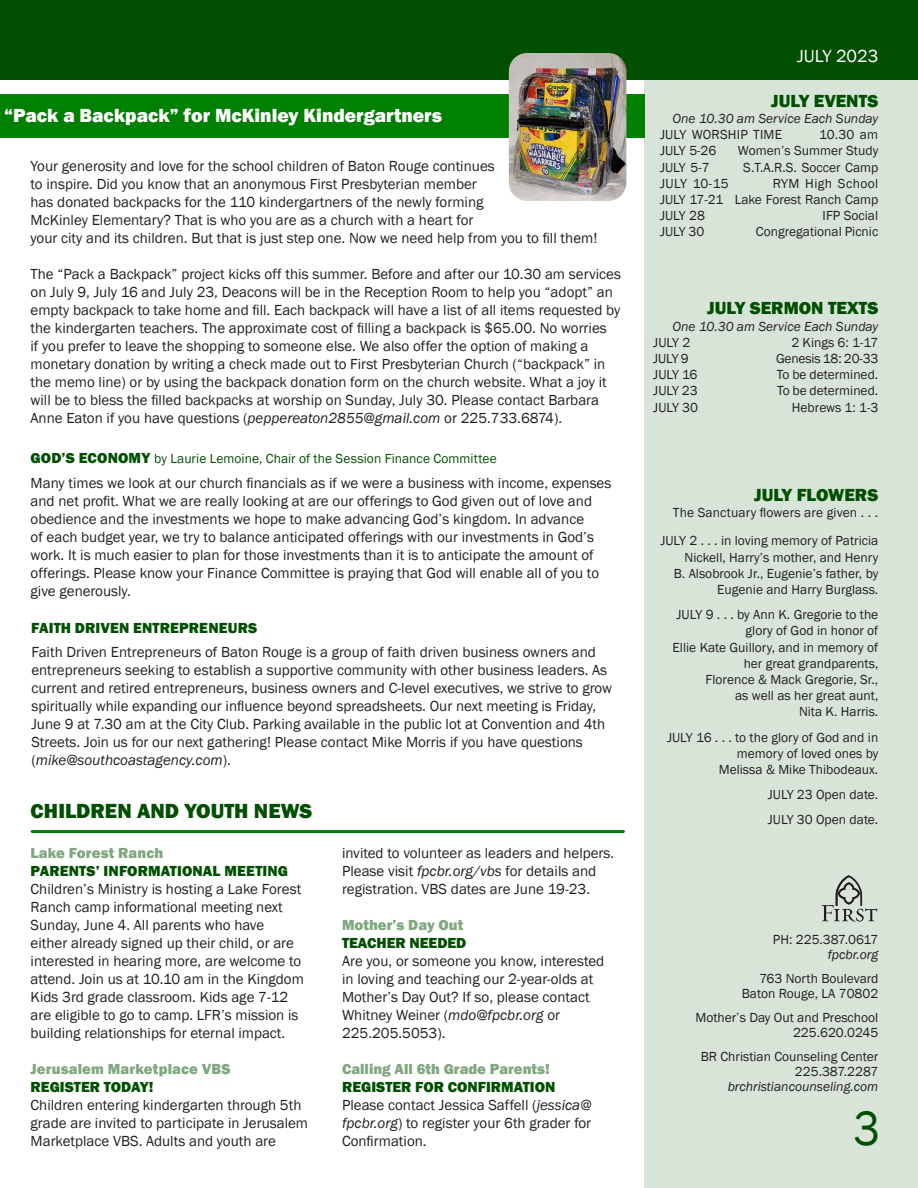
<style>
.page{position:relative;width:918px;height:1188px;background:#fff}
.page>*{position:absolute;margin:0;border:0;box-sizing:border-box;transform-origin:0 0}
.t1{font:49.5px "Franklin Gothic";color:#014f00;scale:.91 1}
.t2{font:800 21px "Franklin Gothic";color:#014f00}
.t3{font:800 19.5px "Franklin Gothic";color:#fff}
.t4{font:800 18px "Franklin Gothic";color:#014f00}
.t5{font:18px "Franklin Gothic";color:#fff}
.t6{font:15px/18px "Franklin Gothic";color:#231f20}
.t7{font:800 15px "Franklin Gothic";color:#014f00}
.t8{font:800 15px "Franklin Gothic";color:#80a780}
.t9{font:13.5px/16.2px "Franklin Gothic";color:#231f20;text-align:right}
.t10{font:13.5px "Franklin Gothic";letter-spacing:.005em;color:#014f00}
.t11{font:italic 13.5px "Franklin Gothic";color:#231f20}
.s1{font-style:italic}
.s2{font-weight:800;font-size:15px}
</style>
<div class="page">
<div style="left:644px;top:79px;width:274px;height:1109px;background:#d9e4d9"></div>
<div style="left:0;top:0;width:918px;height:79px;background:#014f00"></div>
<svg style="left:821px;top:875px;width:56px;height:47px"></svg>
<div style="left:0;top:94px;width:644px;height:43px;background:#008000"></div>
<img style="left:509px;top:53px;width:117px;height:148px">
<hr style="left:32px;top:830px;width:591px;height:3px;background:#008000">
<p class="t3" style="left:4px;top:103px;width:440px">“Pack a Backpack” for McKinley Kindergartners</p>
<p class="t6" style="left:31px;top:157px;width:568px">Your generosity and love for the school children of Baton Rouge continues<br>to inspire. Did you know that an anonymous First Presbyterian member<br>has donated backpacks for the 110 kindergartners of the newly forming<br>McKinley Elementary? That is who you are as a church with a heart for<br>your city and its children. But that is just step one. Now we need help from you to fill them!</p>
<p class="t6" style="left:31px;top:265px;width:592px">The “Pack a Backpack” project kicks off this summer. Before and after our 10.30 am services on July 9, July 16 and July 23, Deacons will be in the Reception Room to help you “adopt” an empty backpack to take home and fill. Each backpack will have a list of all items requested by the kindergarten teachers. The approximate cost of filling a backpack is $65.00. No worries<br>if you prefer to leave the shopping to someone else. We also offer the option of making a monetary donation by writing a check made out to First Presbyterian Church (“backpack” in the memo line) or by using the backpack donation form on the church website. What a joy it will be to bless the filled backpacks at worship on Sunday, July 30. Please contact Barbara Anne Eaton if you have questions (<span class="s1">peppereaton2855@gmail.com</span> or 225.733.6874).</p>
<p class="t10" style="left:31px;top:450px;width:468px"><span class="s2">GOD’S ECONOMY</span> by Laurie Lemoine, Chair of the Session Finance Committee</p>
<p class="t6" style="left:31px;top:474px;width:582px">Many times we look at our church financials as if we were a business with income, expenses and net profit. What we are really looking at are our offerings to God given out of love and obedience and the investments we hope to make advancing God’s kingdom. In advance<br>of each budget year, we try to balance anticipated offerings with our investments in God’s work. It is much easier to plan for those investments than it is to anticipate the amount of offerings. Please know your Finance Committee is praying that God will enable all of you to give generously.</p>
<p class="t7" style="left:31px;top:618px;width:228px">FAITH DRIVEN ENTREPRENEURS</p>
<p class="t6" style="left:31px;top:644px;width:582px">Faith Driven Entrepreneurs of Baton Rouge is a group of faith driven business owners and entrepreneurs seeking to establish a supportive community with other business leaders. As current and retired entrepreneurs, business owners and C-level executives, we strive to grow spiritually while expanding our influence beyond spreadsheets. Our next meeting is Friday, June 9 at 7.30 am at the City Club. Parking available in the public lot at Convention and 4th Streets. Join us for our next gathering! Please contact Mike Morris if you have questions (<span class="s1">mike@southcoastagency.com</span>).</p>
<p class="t2" style="left:31px;top:798px;width:283px">CHILDREN AND YOUTH NEWS</p>
<p class="t8" style="left:31px;top:843px;width:134px">Lake Forest Ranch</p>
<p class="t7" style="left:31px;top:861px;width:259px">PARENTS’ INFORMATIONAL MEETING</p>
<p class="t6" style="left:31px;top:880px;width:275px">Children’s Ministry is hosting a Lake Forest Ranch camp informational meeting next Sunday, June 4. All parents who have either already signed up their child, or are interested in hearing more, are welcome to attend. Join us at 10.10 am in the Kingdom Kids 3rd grade classroom. Kids age 7-12 are eligible to go to camp. LFR’s mission is building relationships for eternal impact.</p>
<p class="t8" style="left:31px;top:1059px;width:201px">Jerusalem Marketplace VBS</p>
<p class="t7" style="left:31px;top:1077px;width:124px">REGISTER TODAY!</p>
<p class="t6" style="left:31px;top:1096px;width:279px">Children entering kindergarten through 5th grade are invited to participate in Jerusalem<br>Marketplace VBS. Adults and youth are</p>
<p class="t6" style="left:342px;top:844px;width:274px">invited to volunteer as leaders and helpers.<br>Please visit <span class="s1">fpcbr.org/vbs</span> for details and registration. VBS dates are June 19-23.</p>
<p class="t8" style="left:342px;top:915px;width:123px">Mother’s Day Out</p>
<p class="t7" style="left:342px;top:933px;width:126px">TEACHER NEEDED</p>
<p class="t6" style="left:342px;top:952px;width:264px">Are you, or someone you know, interested in loving and teaching our 2-year-olds at Mother’s Day Out? If so, please contact Whitney Weiner (<span class="s1">mdo@fpcbr.org</span> or 225.205.5053).</p>
<p class="t8" style="left:342px;top:1059px;width:209px">Calling All 6th Grade Parents!</p>
<p class="t7" style="left:342px;top:1077px;width:215px">REGISTER FOR CONFIRMATION</p>
<p class="t6" style="left:342px;top:1096px;width:251px;text-align:justify">Please contact Jessica Saffell (<span class="s1">jessica@ fpcbr.org</span>) to register your 6th grader for Confirmation.</p>
<p class="t5" style="left:797px;top:45px;width:83px">JULY 2023</p>
<p class="t4" style="left:771px;top:89px;width:109px">JULY EVENTS</p>
<p class="t11" style="left:673px;top:110px;width:207px">One 10.30 am Service Each Sunday</p>
<p class="t9" style="left:660px;top:127px;width:124px">JULY WORSHIP TIME</p>
<p class="t9" style="left:819px;top:127px;width:61px">10.30 am</p>
<p class="t9" style="left:660px;top:143px;width:58px">JULY 5-26</p>
<p class="t9" style="left:738px;top:143px;width:142px">Women’s Summer Study</p>
<p class="t9" style="left:660px;top:159px;width:51px">JULY 5-7</p>
<p class="t9" style="left:743px;top:159px;width:137px">S.T.A.R.S. Soccer Camp</p>
<p class="t9" style="left:660px;top:175px;width:70px">JULY 10-15</p>
<p class="t9" style="left:660px;top:175px;width:220px;text-align:justify;text-indent:113px">RYM High School JULY 17-21 Lake Forest Ranch Camp JULY 28</p>
<p class="t9" style="left:823px;top:208px;width:57px">IFP Social</p>
<p class="t9" style="left:660px;top:224px;width:46px">JULY 30</p>
<p class="t9" style="left:756px;top:224px;width:124px">Congregational Picnic</p>
<p class="t4" style="left:707px;top:297px;width:173px">JULY SERMON TEXTS</p>
<p class="t11" style="left:673px;top:318px;width:207px">One 10.30 am Service Each Sunday</p>
<p class="t9" style="left:653px;top:334px;width:38px">JULY 2</p>
<p class="t9" style="left:791px;top:334px;width:88px">2 Kings 6: 1-17</p>
<p class="t9" style="left:653px;top:351px;width:37px">JULY 9</p>
<p class="t9" style="left:776px;top:351px;width:104px">Genesis 18: 20-33</p>
<p class="t9" style="left:653px;top:367px;width:46px">JULY 16</p>
<p class="t9" style="left:777px;top:367px;width:103px">To be determined.</p>
<p class="t9" style="left:653px;top:383px;width:46px">JULY 23</p>
<p class="t9" style="left:777px;top:383px;width:103px">To be determined.</p>
<p class="t9" style="left:653px;top:399px;width:46px">JULY 30</p>
<p class="t9" style="left:792px;top:399px;width:88px">Hebrews 1: 1-3</p>
<p class="t4" style="left:754px;top:483px;width:126px">JULY FLOWERS</p>
<p class="t9" style="left:673px;top:505px;width:207px">The Sanctuary flowers are given . . .</p>
<p class="t9" style="left:660px;top:533px;width:219px">JULY 2 . . . in loving memory of Patricia Nickell, Harry’s mother, and Henry<br>B. Alsobrook Jr., Eugenie’s father, by Eugenie and Harry Burglass.</p>
<p class="t9" style="left:673px;top:607px;width:207px">JULY 9 . . . by Ann K. Gregorie to the glory of God in honor of<br>Ellie Kate Guillory, and in memory of her great grandparents,<br>Florence &amp; Mack Gregorie, Sr.,<br>as well as her great aunt,<br>Nita K. Harris.</p>
<p class="t9" style="left:667px;top:729px;width:213px">JULY 16 . . . to the glory of God and in memory of loved ones by<br>Melissa &amp; Mike Thibodeaux.</p>
<p class="t9" style="left:768px;top:787px;width:112px">JULY 23 Open date.</p>
<p class="t9" style="left:768px;top:812px;width:112px">JULY 30 Open date.</p>
<p class="t9" style="left:773px;top:932px;width:107px;line-height:15px">PH: 225.387.0617 <span class="s1">fpcbr.org</span></p>
<p class="t9" style="left:742px;top:971px;width:138px;line-height:15px">763 North Boulevard<br>Baton Rouge, LA 70802</p>
<p class="t9" style="left:696px;top:1010px;width:184px;line-height:15px">Mother’s Day Out and Preschool<br>225.620.0245</p>
<p class="t9" style="left:701px;top:1049px;width:179px;line-height:15px">BR Christian Counseling Center<br>225.387.2287 <span class="s1">brchristiancounseling.com</span></p>
<p class="t1" style="left:853px;top:1098px;width:30px">3</p>
</div>
